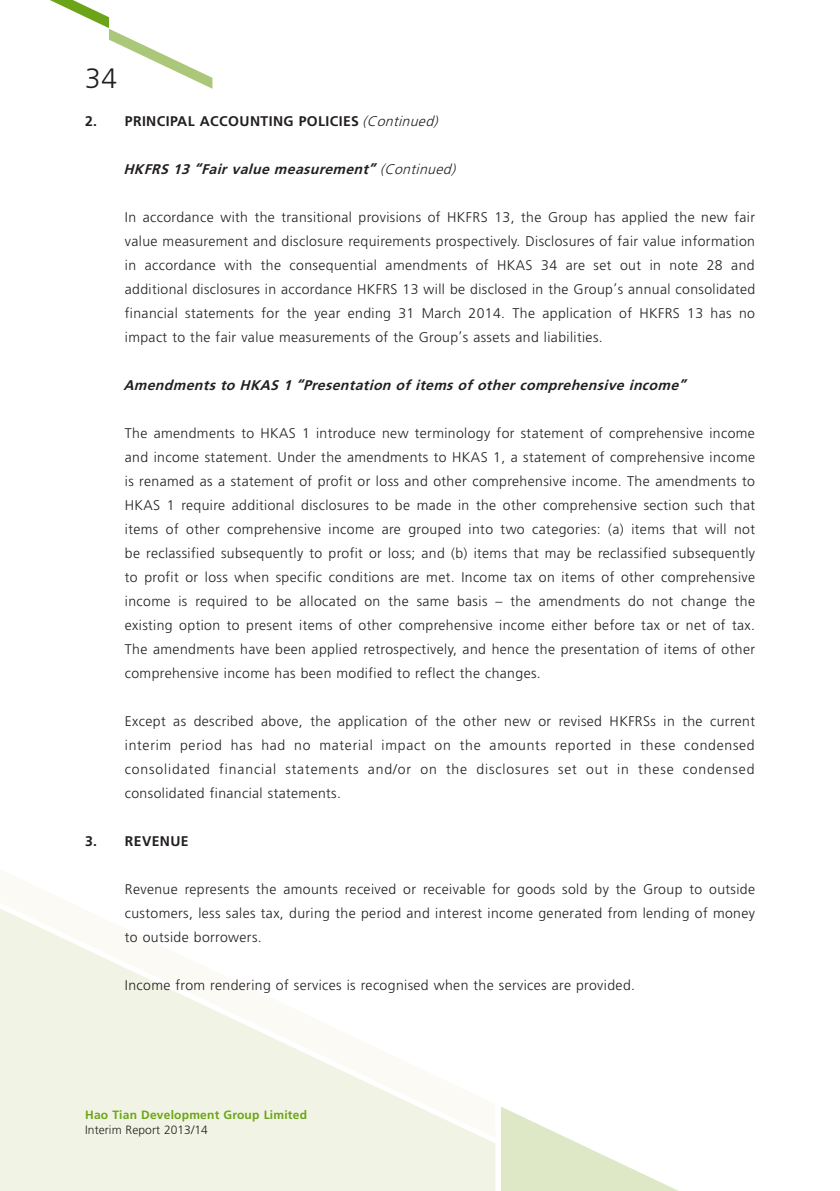
<style>
.page{position:relative;width:840px;height:1191px;background:#fff}
.page>*{position:absolute;margin:0;border:0;box-sizing:border-box;transform-origin:0 0}
.t1{font:300 28px "Frutiger LT Std";color:#231f20}
.Notes{font:300 14px/24px "Frutiger LT Std";letter-spacing:.03em;color:#231f20;text-align:justify}
.Notes_HD2{font:italic 700 14px "Frutiger LT Std";color:#231f20}
.Notes_HD1{font:700 14px "Frutiger LT Std";letter-spacing:.03em;color:#231f20}
.t2{font:700 12px "Frutiger LT Std";letter-spacing:.02em;color:#6ca419}
.t3{font:300 12px "Frutiger LT Std";letter-spacing:.01em;color:#231f20}
.s1{font-weight:300;font-style:italic}
.s2{font-weight:300}
</style>
<div class="page">
<div style="left:0;top:1137px;width:495px;height:54px;background:#f1f4e4"></div>
<svg style="left:0;top:870px;width:495px;height:267px"></svg>
<svg style="left:501px;top:1107px;width:177px;height:84px"></svg>
<svg style="left:50px;top:0;width:162px;height:89px"></svg>
<h1 class="t1" style="left:85px;top:63px;width:33px">34</h1>
<p class="Notes_HD1" style="left:85px;top:113px;width:358px">2. PRINCIPAL ACCOUNTING POLICIES <span class="s1">(Continued)</span></p>
<p class="Notes_HD2" style="left:123px;top:161px;width:337px">HKFRS 13 “Fair value measurement” <span class="s2">(Continued)</span></p>
<p class="Notes" style="left:125px;top:205px;width:631px">In accordance with the transitional provisions of HKFRS 13, the Group has applied the new fair value measurement and disclosure requirements prospectively. Disclosures of fair value information in accordance with the consequential amendments of HKAS 34 are set out in note 28 and additional disclosures in accordance HKFRS 13 will be disclosed in the Group’s annual consolidated financial statements for the year ending 31 March 2014. The application of HKFRS 13 has no impact to the fair value measurements of the Group’s assets and liabilities.</p>
<p class="Notes_HD2" style="left:123px;top:377px;width:567px">Amendments to HKAS 1 “Presentation of items of other comprehensive income”</p>
<p class="Notes" style="left:125px;top:421px;width:631px">The amendments to HKAS 1 introduce new terminology for statement of comprehensive income and income statement. Under the amendments to HKAS 1, a statement of comprehensive income is renamed as a statement of profit or loss and other comprehensive income. The amendments to HKAS 1 require additional disclosures to be made in the other comprehensive section such that items of other comprehensive income are grouped into two categories: (a) items that will not be reclassified subsequently to profit or loss; and (b) items that may be reclassified subsequently to profit or loss when specific conditions are met. Income tax on items of other comprehensive income is required to be allocated on the same basis – the amendments do not change the existing option to present items of other comprehensive income either before tax or net of tax.<br>The amendments have been applied retrospectively, and hence the presentation of items of other comprehensive income has been modified to reflect the changes.</p>
<p class="Notes" style="left:125px;top:709px;width:631px">Except as described above, the application of the other new or revised HKFRSs in the current interim period has had no material impact on the amounts reported in these condensed consolidated financial statements and/or on the disclosures set out in these condensed consolidated financial statements.</p>
<p class="Notes_HD1" style="left:85px;top:833px;width:105px">3. REVENUE</p>
<p class="Notes" style="left:125px;top:877px;width:631px">Revenue represents the amounts received or receivable for goods sold by the Group to outside customers, less sales tax, during the period and interest income generated from lending of money to outside borrowers.</p>
<p class="Notes" style="left:125px;top:973px;width:511px">Income from rendering of services is recognised when the services are provided.</p>
<p class="t2" style="left:85px;top:1108px;width:223px">Hao Tian Development Group Limited</p>
<p class="t3" style="left:85px;top:1123px;width:124px">Interim Report 2013/14</p>
</div>
